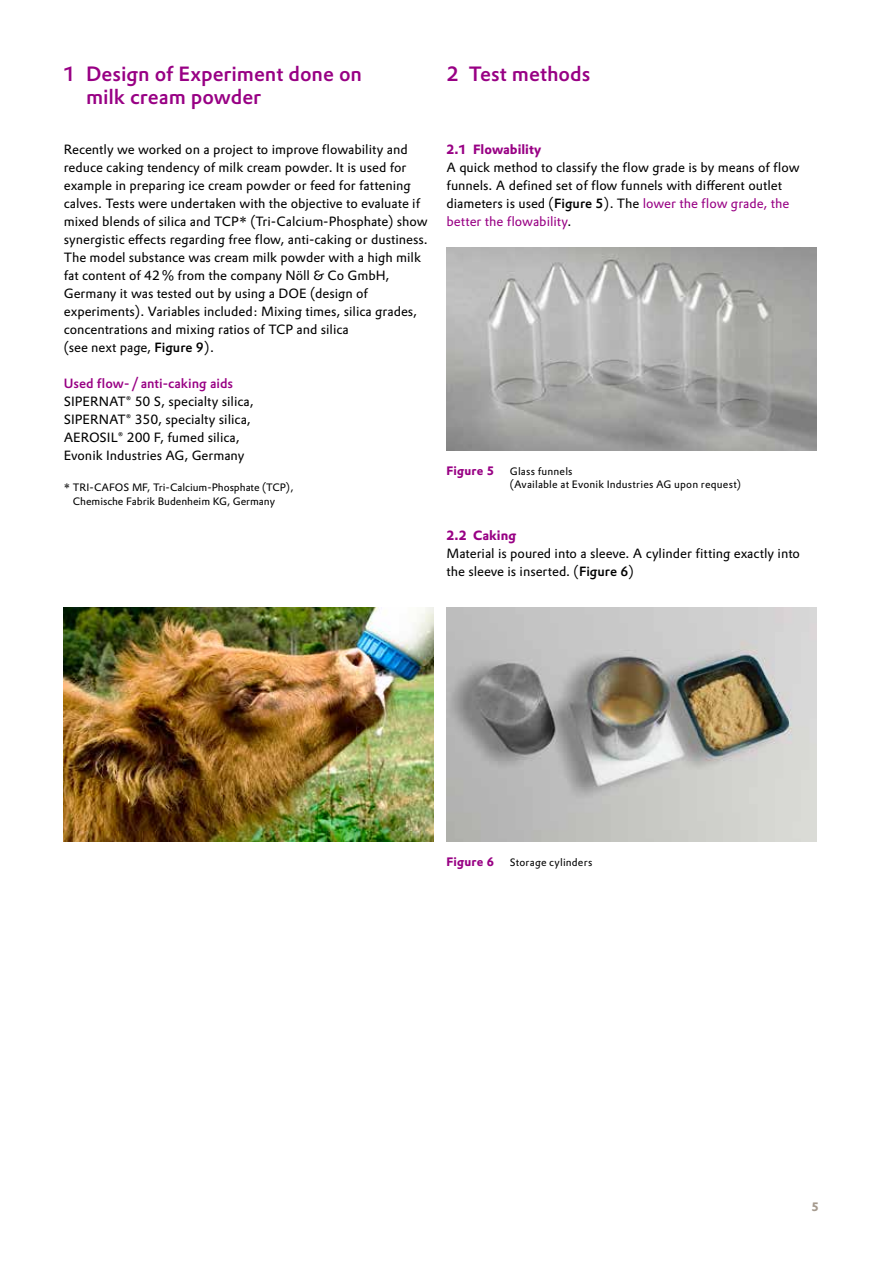
<style>
.page{position:relative;width:893px;height:1263px;background:#fff}
.page>*{position:absolute;margin:0;border:0;box-sizing:border-box;transform-origin:0 0}
.t1{font:500 20.25px/22.5px "Evonik Prokyon";letter-spacing:-.005em;color:#980084}
.t2{font:13.2px/18px "Evonik Prokyon";color:#000}
.t3{font:500 13.2px "Evonik Prokyon";color:#980084}
.t4{font:700 13.2px "Evonik Prokyon";color:#980084}
.t5{font:700 12px "Evonik Prokyon";letter-spacing:.02em;color:#980084}
.t6{font:700 12px "Evonik Prokyon";color:#a59a8e}
.t7{font:10.5px/13.5px "Evonik Prokyon";letter-spacing:.005em;color:#000}
.s1{font-weight:500}
.s2{color:#980084}
</style>
<div class="page">
<img style="left:64px;top:608px;width:370px;height:234px">
<img style="left:446px;top:248px;width:370px;height:202px">
<img style="left:446px;top:608px;width:370px;height:234px">
<h1 class="t1" style="left:86px;top:61px;width:277px;text-indent:-22px">1 Design of Experiment done on milk cream powder</h1>
<p class="t2" style="left:64px;top:139px;width:365px">Recently we worked on a project to improve flowability and reduce caking tendency of milk cream powder. It is used for example in preparing ice cream powder or feed for fattening calves. Tests were undertaken with the objective to evaluate if mixed blends of silica and TCP* (Tri-Calcium-Phosphate) show synergistic effects regarding free flow, anti-caking or dustiness.<br>The model substance was cream milk powder with a high milk fat content of 42% from the company Nöll &amp; Co GmbH, Germany it was tested out by using a DOE (design of experiments). Variables included: Mixing times, silica grades, concentrations and mixing ratios of TCP and silica<br>(see next page, <span class="s1">Figure 9</span>).</p>
<p class="t3" style="left:64px;top:373px;width:171px">Used flow-/anti-caking aids</p>
<p class="t2" style="left:64px;top:391px;width:191px">SIPERNAT® 50 S, specialty silica,<br>SIPERNAT® 350, specialty silica,<br>AEROSIL® 200 F, fumed silica,<br>Evonik Industries AG, Germany</p>
<p class="t7" style="left:73px;top:480px;width:222px;text-indent:-9px">* TRI-CAFOS MF, Tri-Calcium-Phosphate (TCP),<br>Chemische Fabrik Budenheim KG, Germany</p>
<h1 class="t1" style="left:446px;top:61px;width:145px">2 Test methods</h1>
<p class="t4" style="left:446px;top:138px;width:96px">2.1 Flowability</p>
<p class="t2" style="left:446px;top:157px;width:355px">A quick method to classify the flow grade is by means of flow funnels. A defined set of flow funnels with different outlet diameters is used (<span class="s1">Figure 5</span>). The <span class="s2">lower the flow grade, the better the flowability</span>.</p>
<p class="t5" style="left:446px;top:461px;width:49px">Figure 5</p>
<p class="t7" style="left:510px;top:463px;width:232px">Glass funnels<br>(Available at Evonik Industries AG upon request)</p>
<p class="t4" style="left:446px;top:525px;width:71px">2.2 Caking</p>
<p class="t2" style="left:446px;top:543px;width:355px">Material is poured into a sleeve. A cylinder fitting exactly into the sleeve is inserted. (<span class="s1">Figure 6</span>)</p>
<p class="t5" style="left:446px;top:852px;width:49px">Figure 6</p>
<p class="t7" style="left:510px;top:855px;width:84px">Storage cylinders</p>
<p class="t6" style="left:811px;top:1197px;width:9px">5</p>
</div>
